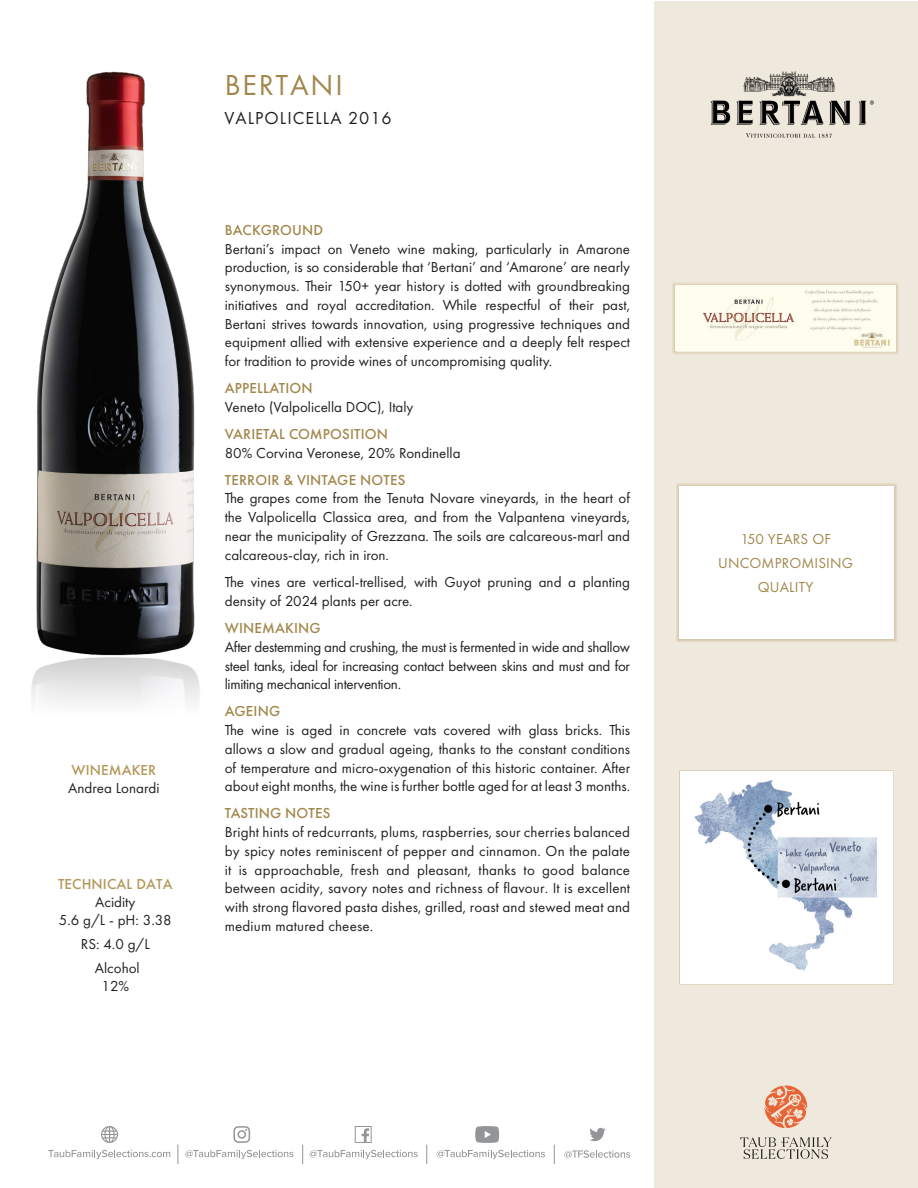
<style>
.page{position:relative;width:918px;height:1188px;background:#fff}
.page>*{position:absolute;margin:0;border:0;box-sizing:border-box;transform-origin:0 0}
.t1{font:30px "Futura PT";letter-spacing:.06em;color:#a2874c}
.t2{font:18px "Futura PT";letter-spacing:.06em;color:#231f20}
.Para_Body{font:15px/18.8px "Futura PT";color:#231f20;text-align:justify}
.Para_Head{font:500 15px "Futura PT";letter-spacing:.01em;color:#a2874c}
.Para_Body-2{font:15px/24px "Futura PT";letter-spacing:.01em;color:#a2874c;text-align:center}
.Para_Head-2{font:500 15px "Futura PT";letter-spacing:.01em;color:#b39758}
</style>
<div class="page">
<div style="left:654px;top:1px;width:263px;height:1186px;background:#efe8dc"></div>
<div style="left:672px;top:282px;width:227px;height:73px;background:#e1d6bf"></div>
<img style="left:675px;top:285px;width:221px;height:67px">
<div style="left:676px;top:483px;width:221px;height:159px;background:#dcd0b8"></div>
<div style="left:679px;top:486px;width:215px;height:153px;background:#fff"></div>
<img style="left:31px;top:71px;width:169px;height:632px">
<div style="left:679px;top:770px;width:215px;height:215px;background:#fff"></div>
<img style="left:694px;top:780px;width:183px;height:191px">
<img style="left:710px;top:71px;width:164px;height:67px">
<svg style="left:564px;top:1150px;width:66px;height:8px"></svg>
<svg style="left:48px;top:1150px;width:122px;height:9px"></svg>
<svg style="left:185px;top:1150px;width:108px;height:9px"></svg>
<svg style="left:309px;top:1150px;width:109px;height:9px"></svg>
<svg style="left:437px;top:1150px;width:108px;height:9px"></svg>
<svg style="left:554px;top:1145px;width:1px;height:19px"></svg>
<svg style="left:302px;top:1145px;width:1px;height:19px"></svg>
<svg style="left:178px;top:1145px;width:1px;height:19px"></svg>
<svg style="left:355px;top:1126px;width:17px;height:17px"></svg>
<svg style="left:233px;top:1126px;width:17px;height:17px"></svg>
<svg style="left:426px;top:1145px;width:1px;height:19px"></svg>
<svg style="left:589px;top:1128px;width:17px;height:13px"></svg>
<svg style="left:101px;top:1126px;width:17px;height:17px"></svg>
<svg style="left:475px;top:1126px;width:24px;height:17px"></svg>
<svg style="left:740px;top:1137px;width:92px;height:22px"></svg>
<svg style="left:765px;top:1085px;width:43px;height:43px"></svg>
<p class="Para_Head-2" style="left:71px;top:761px;width:86px">WINEMAKER</p>
<p class="Para_Body" style="left:68px;top:779px;width:93px">Andrea Lonardi</p>
<p class="Para_Head-2" style="left:58px;top:875px;width:116px">TECHNICAL DATA</p>
<p class="Para_Body" style="left:59px;top:893px;width:114px;line-height:18px;text-align:center">Acidity<br>5.6 g/L - pH: 3.38</p>
<p class="Para_Body" style="left:81px;top:935px;width:71px">RS: 4.0 g/L</p>
<p class="Para_Body" style="left:95px;top:959px;width:46px;line-height:18px;text-align:center">Alcohol<br>12%</p>
<p class="t1" style="left:225px;top:67px;width:120px">BERTANI</p>
<p class="t2" style="left:224px;top:107px;width:169px">VALPOLICELLA 2016</p>
<p class="Para_Head" style="left:225px;top:221px;width:100px">BACKGROUND</p>
<p class="Para_Body" style="left:225px;top:239px;width:407px">Bertani’s impact on Veneto wine making, particularly in Amarone production, is so considerable that ‘Bertani’ and ‘Amarone’ are nearly synonymous. Their 150+ year history is dotted with groundbreaking initiatives and royal accreditation. While respectful of their past, Bertani strives towards innovation, using progressive techniques and equipment allied with extensive experience and a deeply felt respect for tradition to provide wines of uncompromising quality.</p>
<p class="Para_Head" style="left:225px;top:379px;width:89px">APPELLATION</p>
<p class="Para_Body" style="left:225px;top:397px;width:190px">Veneto (Valpolicella DOC), Italy</p>
<p class="Para_Head" style="left:225px;top:425px;width:165px">VARIETAL COMPOSITION</p>
<p class="Para_Body" style="left:225px;top:443px;width:237px">80% Corvina Veronese, 20% Rondinella</p>
<p class="Para_Head" style="left:225px;top:470px;width:182px">TERROIR &amp; VINTAGE NOTES</p>
<p class="Para_Body" style="left:225px;top:489px;width:407px">The grapes come from the Tenuta Novare vineyards, in the heart of the Valpolicella Classica area, and from the Valpantena vineyards, near the municipality of Grezzana. The soils are calcareous-marl and calcareous-clay, rich in iron.</p>
<p class="Para_Body" style="left:225px;top:573px;width:407px">The vines are vertical-trellised, with Guyot pruning and a planting density of 2024 plants per acre.</p>
<p class="Para_Head" style="left:225px;top:619px;width:97px">WINEMAKING</p>
<p class="Para_Body" style="left:225px;top:637px;width:407px">After destemming and crushing, the must is fermented in wide and shallow steel tanks, ideal for increasing contact between skins and must and for limiting mechanical intervention.</p>
<p class="Para_Head" style="left:225px;top:702px;width:57px">AGEING</p>
<p class="Para_Body" style="left:225px;top:721px;width:407px">The wine is aged in concrete vats covered with glass bricks. This allows a slow and gradual ageing, thanks to the constant conditions of temperature and micro-oxygenation of this historic container. After about eight months, the wine is further bottle aged for at least 3 months.</p>
<p class="Para_Head" style="left:225px;top:804px;width:107px">TASTING NOTES</p>
<p class="Para_Body" style="left:225px;top:823px;width:407px">Bright hints of redcurrants, plums, raspberries, sour cherries balanced by spicy notes reminiscent of pepper and cinnamon. On the palate it is approachable, fresh and pleasant, thanks to good balance between acidity, savory notes and richness of flavour. It is excellent with strong flavored pasta dishes, grilled, roast and stewed meat and medium matured cheese.</p>
<p class="Para_Body-2" style="left:718px;top:527px;width:136px">150 YEARS OF<br>UNCOMPROMISING<br>QUALITY</p>
</div>
